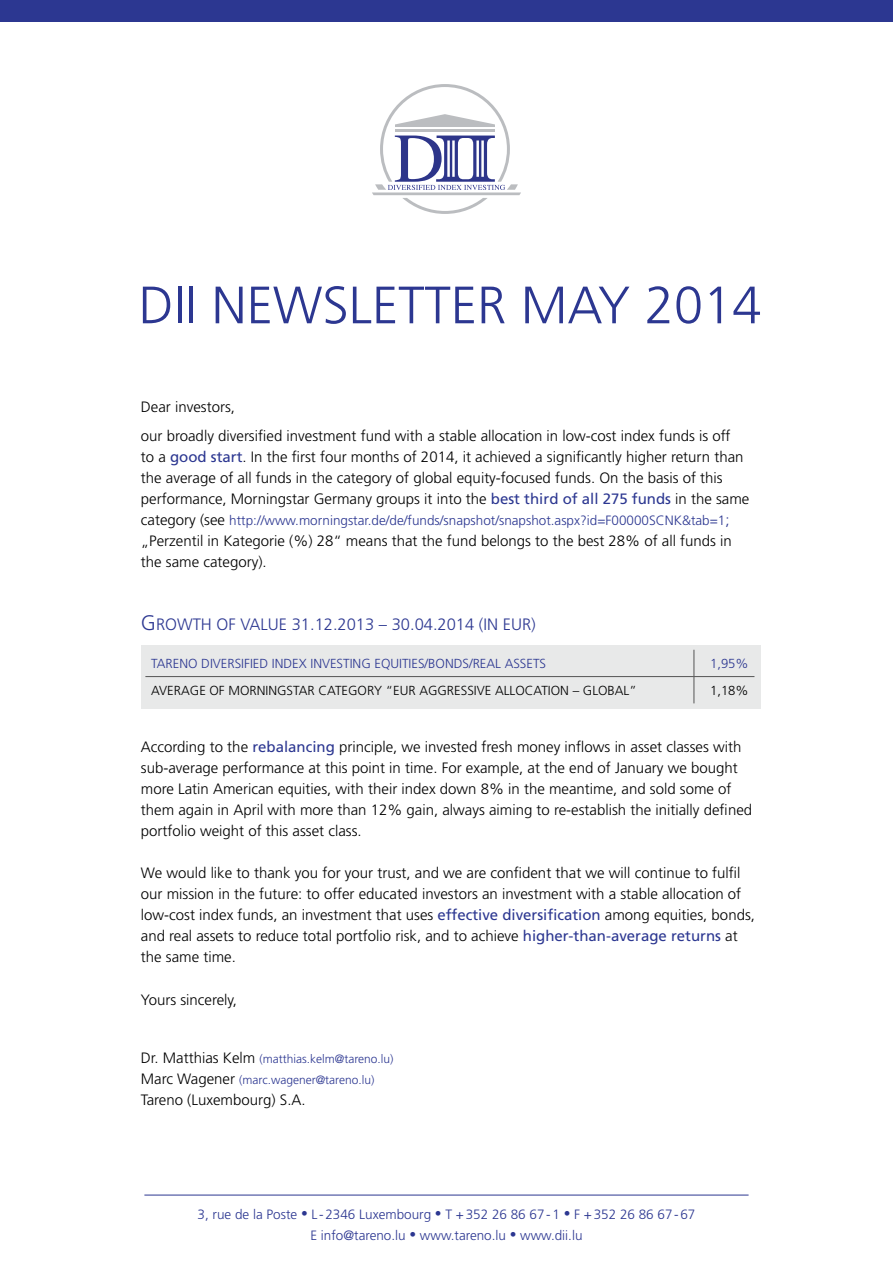
<style>
.page{position:relative;width:893px;height:1263px;background:#fff}
.page>*{position:absolute;margin:0;border:0;box-sizing:border-box;transform-origin:0 0}
.t1{font:300 52.5px "Frutiger";color:#2c3791}
.t2{font:300 16.5px "Frutiger";color:#2c3791}
.t3{font:300 15px/21px "Frutiger";color:#000}
.t4{font:300 13.5px/21px "Frutiger";color:#2c3791;text-align:center}
.t5{font:300 13.05px "Frutiger";color:#000}
.t6{font:300 13.05px "Frutiger";color:#2c3791}
.t7{font:300 12px/21px "Frutiger";color:#2c3791}
.s1{font-weight:400;color:#2c3791}
.s2{font-size:15px;color:#000}
.s3{font-size:15px}
.s4{font-size:21px}
</style>
<div class="page">
<div style="left:141px;top:645px;width:619px;height:64px;background:#e8e9e9"></div>
<svg style="left:372px;top:84px;width:149px;height:130px"></svg>
<div style="left:0;top:0;width:893px;height:21px;background:#2c3791"></div>
<hr style="left:145px;top:676px;width:549px;height:1px;background:#555">
<hr style="left:694px;top:676px;width:60px;height:1px;background:#555">
<svg style="left:694px;top:650px;width:1px;height:53px"></svg>
<hr style="left:144px;top:1195px;width:605px;height:1px;background:#2c3791">
<h1 class="t1" style="left:139px;top:275px;width:624px">DII NEWSLETTER MAY 2014</h1>
<p class="t3" style="left:141px;top:392px;width:591px;line-height:29.5px">Dear investors,<br>our broadly diversified investment fund with a stable allocation in low-cost index funds is off</p>
<p class="t3" style="left:141px;top:447px;width:610px">to a <span class="s1">good start</span>. In the first four months of 2014, it achieved a significantly higher return than the average of all funds in the category of global equity-focused funds. On the basis of this performance, Morningstar Germany groups it into the <span class="s1">best third of all 275 funds</span> in the same</p>
<p class="t4" style="left:141px;top:510px;width:590px"><span class="s2">category (see</span> http://www.morningstar.de/de/funds/snapshot/snapshot.aspx?id=F00000SCNK&amp;tab=1<span class="s3">;</span></p>
<p class="t3" style="left:141px;top:531px;width:592px">„Perzentil in Kategorie (%) 28“ means that the fund belongs to the best 28% of all funds in the same category).</p>
<p class="t2" style="left:141px;top:615px;width:396px"><span class="s4">G</span>ROWTH OF VALUE 31.12.2013 – 30.04.2014 (IN EUR)</p>
<p class="t6" style="left:151px;top:656px;width:396px">TARENO DIVERSIFIED INDEX INVESTING EQUITIES/BONDS/REAL ASSETS</p>
<p class="t6" style="left:710px;top:656px;width:40px">1,95%</p>
<p class="t5" style="left:151px;top:683px;width:487px">AVERAGE OF MORNINGSTAR CATEGORY “EUR AGGRESSIVE ALLOCATION – GLOBAL”</p>
<p class="t5" style="left:710px;top:683px;width:40px">1,18%</p>
<p class="t3" style="left:141px;top:737px;width:613px">According to the <span class="s1">rebalancing</span> principle, we invested fresh money inflows in asset classes with sub-average performance at this point in time. For example, at the end of January we bought more Latin American equities, with their index down 8% in the meantime, and sold some of them again in April with more than 12% gain, always aiming to re-establish the initially defined portfolio weight of this asset class.</p>
<p class="t3" style="left:141px;top:863px;width:616px">We would like to thank you for your trust, and we are confident that we will continue to fulfil our mission in the future: to offer educated investors an investment with a stable allocation of low-cost index funds, an investment that uses <span class="s1">effective diversification</span> among equities, bonds, and real assets to reduce total portfolio risk, and to achieve <span class="s1">higher-than-average returns</span> at the same time.</p>
<p class="t3" style="left:141px;top:989px;width:98px">Yours sincerely,</p>
<p class="t7" style="left:141px;top:1049px;width:254px"><span class="s2">Dr. Matthias Kelm</span> (matthias.kelm@tareno.lu)<br><span class="s2">Marc Wagener</span> (marc.wagener@tareno.lu)</p>
<p class="t3" style="left:141px;top:1090px;width:166px">Tareno (Luxembourg) S.A.</p>
<p class="t4" style="left:198px;top:1203px;width:499px">3, rue de la Poste • L -2346 Luxembourg • T +352 26 86 67-1 • F +352 26 86 67-67<br>E info@tareno.lu • www.tareno.lu • www.dii.lu</p>
</div>
